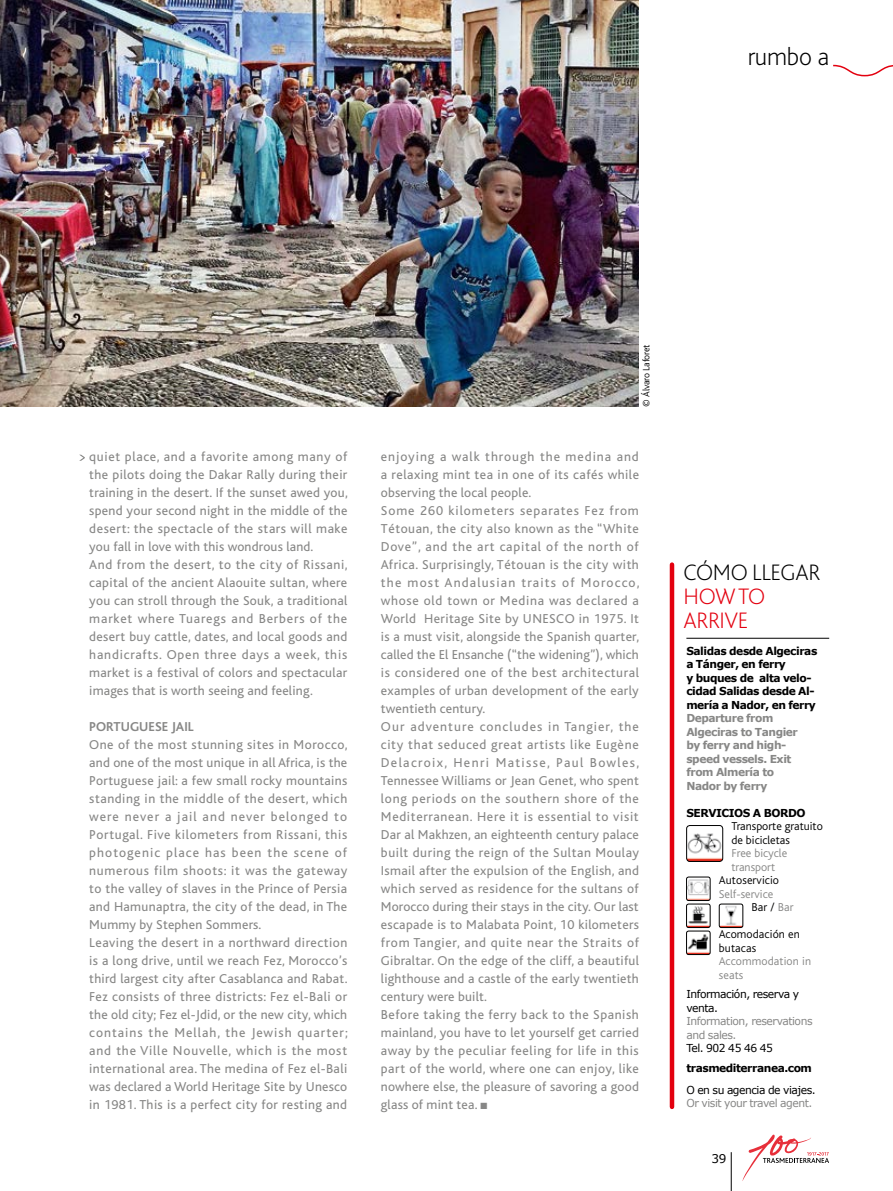
<style>
.page{position:relative;width:893px;height:1191px;background:#fff}
.page>*{position:absolute;margin:0;border:0;box-sizing:border-box;transform-origin:0 0}
.t1{font:200 25.5px "Bliss";letter-spacing:-.01em;color:#000}
.t2{font:200 23.4px/24px "Bliss";letter-spacing:-.015em;color:#e3000f}
.t3{font:200 23.4px "Bliss";letter-spacing:-.015em;color:#000}
.t4{font:13.5px/18px "Bliss";letter-spacing:.03em;color:#878786}
.t5{font:700 13.5px "Bliss";letter-spacing:.005em;color:#878786}
.t6{font:300 12px/13.5px "Bliss";letter-spacing:.005em;color:#000}
.t7{font:300 12px/13.5px "Bliss";color:#878786}
.t8{font:12px "Verdana";color:#000}
.t9{font:700 10.95px/13.5px "Verdana";letter-spacing:-.04em;color:#000}
.t10{font:700 10.95px/13.5px "Verdana";letter-spacing:-.04em;color:#878786}
.t11{font:10.95px/13.5px "Verdana";letter-spacing:-.04em;color:#000}
.t12{font:10.95px/13.5px "Verdana";letter-spacing:-.04em;color:#878786}
.t13{font:300 9.75px "Bliss";letter-spacing:-.01em;color:#000}
.s1{color:#000}
</style>
<div class="page">
<svg style="left:833px;top:64px;width:60px;height:13px"></svg>
<hr style="left:731px;top:1152px;width:1px;height:39px;background:#000">
<svg style="left:742px;top:1134px;width:87px;height:47px"></svg>
<svg style="left:79px;top:455px;width:6px;height:6px"></svg>
<img style="left:0;top:0;width:639px;height:407px">
<hr style="left:686px;top:638px;width:143px;height:1px;background:#000">
<hr style="left:670px;top:564px;width:4px;height:542px;background:#e3000f">
<img style="left:686px;top:877px;width:24px;height:23px">
<div style="left:686px;top:877px;width:24px;height:23px;border:1px solid #000;border-radius:2px"></div>
<img style="left:686px;top:931px;width:24px;height:23px">
<div style="left:686px;top:931px;width:24px;height:23px;border:1px solid #000;border-radius:2px"></div>
<img style="left:687px;top:825px;width:36px;height:36px">
<div style="left:686px;top:825px;width:37px;height:36px;border:1px solid #000;border-radius:3px"></div>
<img style="left:686px;top:904px;width:24px;height:23px">
<div style="left:686px;top:904px;width:24px;height:23px;border:1px solid #000;border-radius:2px"></div>
<img style="left:719px;top:904px;width:24px;height:23px">
<div style="left:719px;top:904px;width:24px;height:23px;border:1px solid #000;border-radius:2px"></div>
<h1 class="t1" style="left:748px;top:43px;width:83px">RUMBO A</h1>
<p class="t4" style="left:89px;top:448px;width:260px">quiet place, and a favorite among many of the pilots doing the Dakar Rally during their training in the desert. If the sunset awed you, spend your second night in the middle of the desert: the spectacle of the stars will make you fall in love with this wondrous land.<br>And from the desert, to the city of Rissani, capital of the ancient Alaouite sultan, where you can stroll through the Souk, a traditional market where Tuaregs and Berbers of the desert buy cattle, dates, and local goods and handicrafts. Open three days a week, this market is a festival of colors and spectacular images that is worth seeing and feeling.</p>
<p class="t5" style="left:89px;top:719px;width:89px">PORTUGUESE JAIL</p>
<p class="t4" style="left:89px;top:736px;width:260px">One of the most stunning sites in Morocco, and one of the most unique in all Africa, is the Portuguese jail: a few small rocky mountains standing in the middle of the desert, which were never a jail and never belonged to Portugal. Five kilometers from Rissani, this photogenic place has been the scene of numerous film shoots: it was the gateway to the valley of slaves in the Prince of Persia and Hamunaptra, the city of the dead, in The Mummy by Stephen Sommers.<br>Leaving the desert in a northward direction is a long drive, until we reach Fez, Morocco’s third largest city after Casablanca and Rabat.<br>Fez consists of three districts: Fez el-Bali or the old city; Fez el-Jdid, or the new city, which contains the Mellah, the Jewish quarter; and the Ville N ouvelle, which is the most international area. The medina of Fez el-Bali was declared a World Heritage Site by Unesco in 1981. This is a perfect city for resting and</p>
<p class="t13" style="left:641px;top:407px;width:64px;rotate:-90deg">© Álvaro Laforet</p>
<p class="t4" style="left:381px;top:448px;width:260px">enjoying a walk through the medina and a relaxing mint tea in one of its cafés while observing the local people.<br>Some 260 kilometers separates Fez from Tétouan, the city also known as the “White Dove”, and the art capital of the north of Africa. Surprisingly, Tétouan is the city with the most Andalusian traits of Morocco, whose old town or Medina was declared a World Heritage Site by UNESCO in 1975. It is a must visit, alongside the Spanish quarter, called the El Ensanche (“the widening”), which is considered one of the best architectural examples of urban development of the early twentieth century.<br>Our adventure concludes in Tangier, the city that seduced great artists like Eugène Delacroix, Henri Matisse, Paul Bowles, Tennessee Williams or Jean Genet, who spent long periods on the southern shore of the Mediterranean. Here it is essential to visit Dar al Makhzen, an eighteenth century palace built during the reign of the Sultan Moulay Ismail after the expulsion of the English, and which served as residence for the sultans of Morocco during their stays in the city. Our last escapade is to Malabata Point, 10 kilometers from Tangier, and quite near the Straits of Gibraltar. On the edge of the cliff, a beautiful lighthouse and a castle of the early twentieth century were built.<br>Before taking the ferry back to the Spanish mainland, you have to let yourself get carried away by the peculiar feeling for life in this part of the world, where one can enjoy, like nowhere else, the pleasure of savoring a good glass of mint tea. ■</p>
<h2 class="t3" style="left:684px;top:560px;width:30px">CÓMO</h2>
<h2 class="t3" style="left:752px;top:560px;width:57px">LLEGAR</h2>
<h2 class="t2" style="left:684px;top:585px;width:78px">HOW TO<br>ARRIVE</h2>
<p class="t9" style="left:686px;top:643px;width:132px">Salidas desde Algeciras a Tánger, en ferry<br>y buques de alta velo&shy;cidad Salidas desde Al&shy;mería a Nador, en ferry</p>
<p class="t10" style="left:686px;top:711px;width:113px">Departure from<br>Algeciras to Tangier by ferry and high&shy;speed vessels. Exit from Almería to<br>Nador by ferry</p>
<p class="t9" style="left:686px;top:805px;width:121px">SERVICIOS A BORDO</p>
<p class="t6" style="left:731px;top:820px;width:93px">Transporte gratuito de bicicletas</p>
<p class="t7" style="left:731px;top:847px;width:57px">Free bicycle transport</p>
<p class="t6" style="left:719px;top:874px;width:62px">Autoservicio</p>
<p class="t7" style="left:751px;top:887px;width:44px;text-indent:-33px">Self-service<br><span class="s1">Bar /</span> Bar</p>
<p class="t6" style="left:719px;top:928px;width:83px">Acomodación en butacas</p>
<p class="t7" style="left:719px;top:955px;width:94px">Accommodation in seats</p>
<p class="t11" style="left:686px;top:987px;width:114px">Información, reserva y venta.</p>
<p class="t12" style="left:686px;top:1014px;width:128px">Information, reservations and sales.</p>
<p class="t11" style="left:686px;top:1041px;width:88px">Tel. 902 45 46 45</p>
<p class="t9" style="left:686px;top:1060px;width:127px">trasmediterranea.com</p>
<p class="t11" style="left:686px;top:1082px;width:131px">O en su agencia de viajes.</p>
<p class="t12" style="left:686px;top:1096px;width:128px">Or visit your travel agent.</p>
<p class="t8" style="left:711px;top:1151px;width:16px">39</p>
</div>
